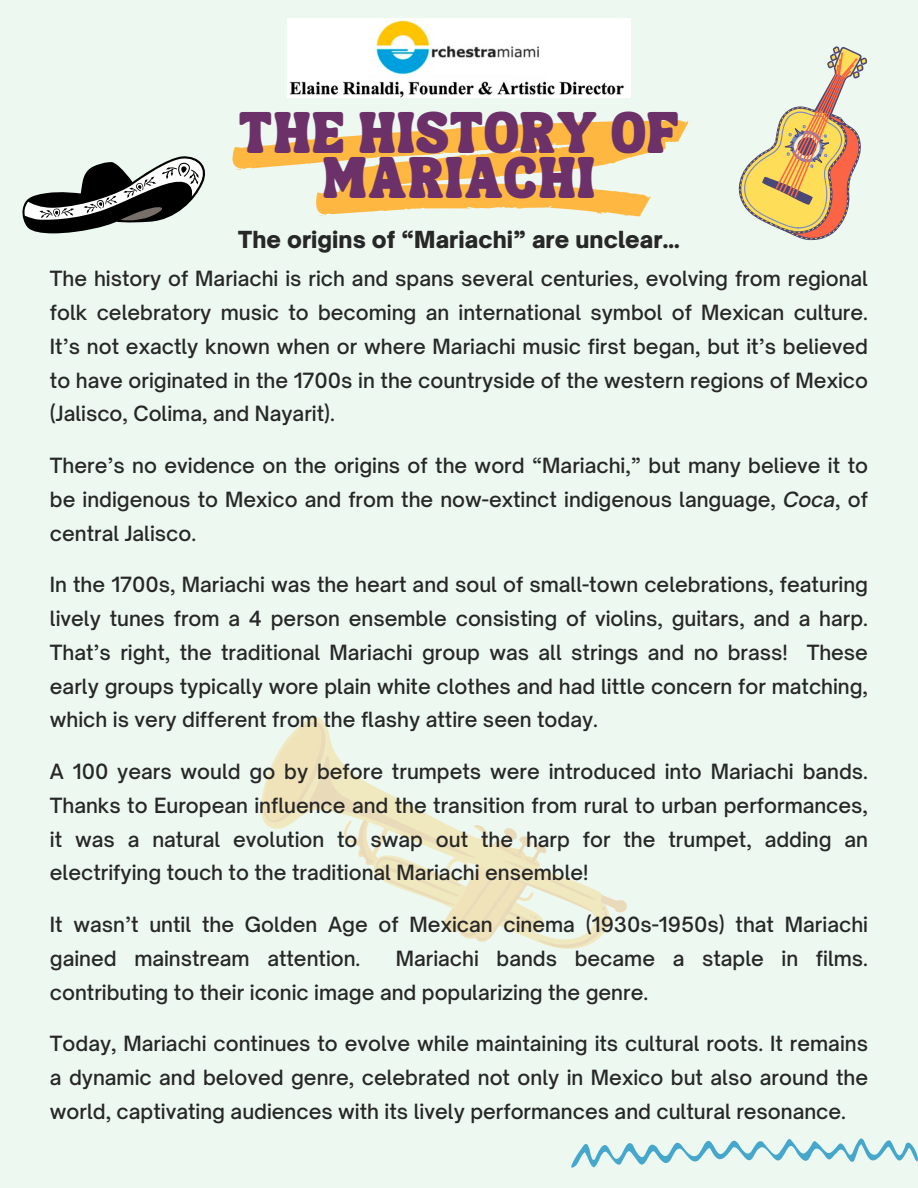
<style>
.page{position:relative;width:918px;height:1188px;background:#edf8f1}
.page>*{position:absolute;margin:0;border:0;box-sizing:border-box;transform-origin:0 0}
.t1{font:28.5px/45px "TANSONGBIRD";letter-spacing:.075em;color:#6d3169;text-align:center}
.t2{font:900 22.5px "Open Sauce One";letter-spacing:.005em;color:#272727}
.t3{font:500 20.1px/33.8px "Open Sauce One";color:#272727;text-align:justify}
.s1{font-style:italic}
</style>
<div class="page">
<svg style="left:232px;top:63px;width:458px;height:154px"></svg>
<svg style="left:571px;top:1138px;width:347px;height:30px"></svg>
<img style="left:288px;top:18px;width:343px;height:80px">
<svg style="left:263px;top:721px;width:364px;height:227px"></svg>
<svg style="left:22px;top:156px;width:183px;height:77px"></svg>
<svg style="left:738px;top:46px;width:129px;height:195px"></svg>
<p class="t1" style="left:239px;top:121px;width:441px">THE HISTORY OF<br>MARIACHI</p>
<p class="t2" style="left:238px;top:226px;width:443px">The origins of “Mariachi” are unclear...</p>
<p class="t3" style="left:50px;top:262px;width:820px">The history of Mariachi is rich and spans several centuries, evolving from regional folk celebratory music to becoming an international symbol of Mexican culture.<br>It’s not exactly known when or where Mariachi music first began, but it’s believed to have originated in the 1700s in the countryside of the western regions of Mexico (Jalisco, Colima, and Nayarit).</p>
<p class="t3" style="left:50px;top:449px;width:820px">There’s no evidence on the origins of the word “Mariachi,” but many believe it to be indigenous to Mexico and from the now-extinct indigenous language, <span class="s1">Coca</span>, of central Jalisco.</p>
<h1 class="t3" style="left:50px;top:568px;width:820px">In the 1700s, Mariachi was the heart and soul of small-town celebrations, featuring lively tunes from a 4 person ensemble consisting of violins, guitars, and a harp.<br>That’s right, the traditional Mariachi group was all strings and no brass! These early groups typically wore plain white clothes and had little concern for matching, which is very different from the flashy attire seen today.</h1>
<p class="t3" style="left:50px;top:755px;width:820px">A 100 years would go by before trumpets were introduced into Mariachi bands.<br>Thanks to European influence and the transition from rural to urban performances, it was a natural evolution to swap out the harp for the trumpet, adding an electrifying touch to the traditional Mariachi ensemble!</p>
<h2 class="t3" style="left:50px;top:908px;width:820px">It wasn’t until the Golden Age of Mexican cinema (1930s-1950s) that Mariachi gained mainstream attention.</h2>
<h2 class="t3" style="left:50px;top:941px;width:820px;text-indent:346px">Mariachi bands became a staple in films. contributing to their iconic image and popularizing the genre.</h2>
<p class="t3" style="left:50px;top:1027px;width:820px">Today, Mariachi continues to evolve while maintaining its cultural roots. It remains a dynamic and beloved genre, celebrated not only in Mexico but also around the world, captivating audiences with its lively performances and cultural resonance.</p>
</div>
